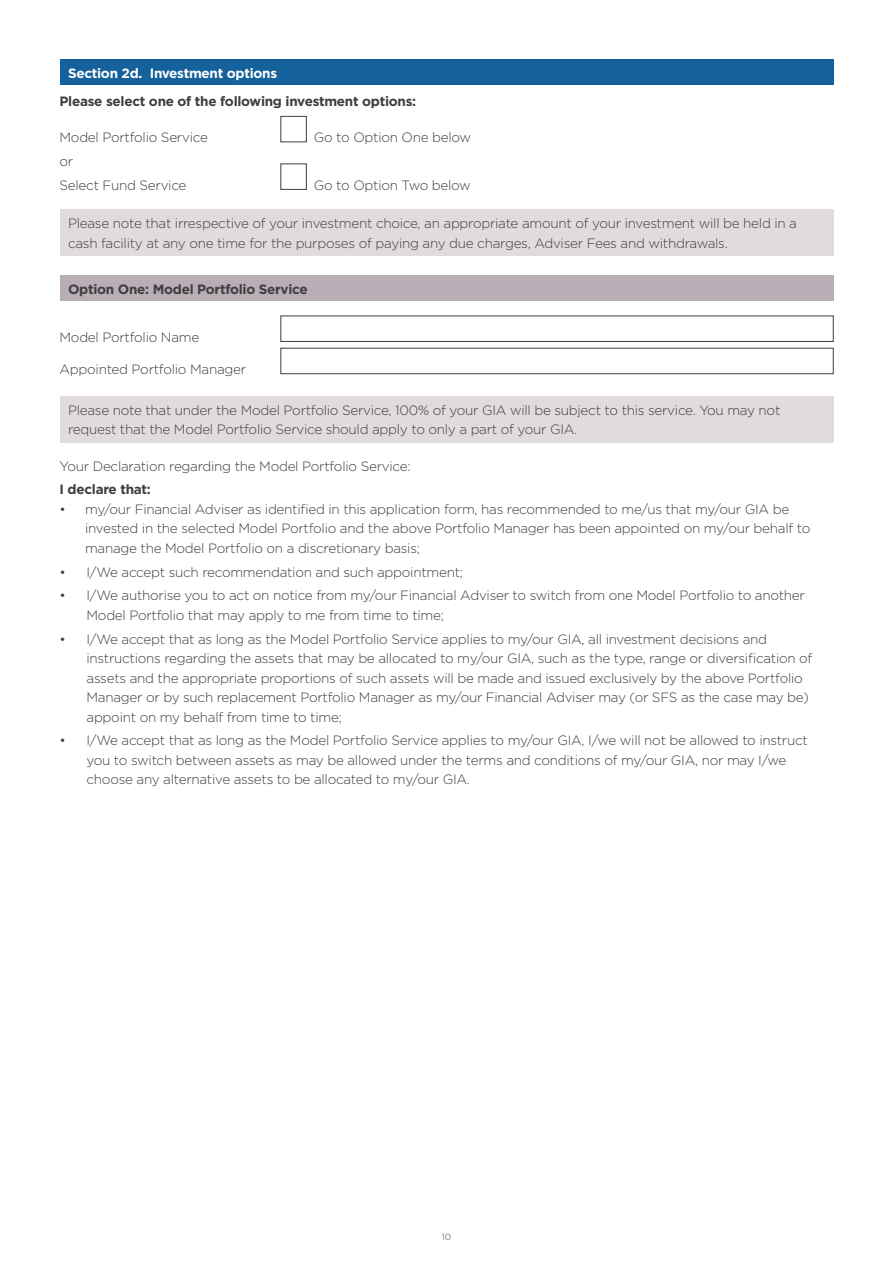
<style>
.page{position:relative;width:893px;height:1263px;background:#fff}
.page>*{position:absolute;margin:0;border:0;box-sizing:border-box;transform-origin:0 0}
.t1{font:300 13.5px/19.5px "Gotham";letter-spacing:-.02em;color:#3e3e3f}
.t2{font:700 13.5px "Gotham";letter-spacing:-.02em;color:#3e3e3f}
.t3{font:700 13.5px "Gotham";letter-spacing:-.02em;color:#fff}
.t4{font:300 9px "Gotham";color:#3e3e3f}
</style>
<div class="page">
<div style="left:60px;top:60px;width:773px;height:25px;background:#15619c"></div>
<div style="left:281px;top:116px;width:26px;height:26px;background:#fff;border:1px solid #3e3e3f"></div>
<div style="left:281px;top:164px;width:26px;height:26px;background:#fff;border:1px solid #3e3e3f"></div>
<div style="left:60px;top:209px;width:773px;height:47px;background:#e1dbdf"></div>
<div style="left:60px;top:275px;width:773px;height:26px;background:#baaeb6"></div>
<div style="left:281px;top:316px;width:552px;height:26px;border:1px solid #3e3e3f"></div>
<div style="left:281px;top:348px;width:552px;height:26px;background:#fff;border:1px solid #3e3e3f"></div>
<div style="left:60px;top:396px;width:773px;height:47px;background:#e1dbdf"></div>
<p class="t3" style="left:68px;top:64px;width:211px">Section 2d. Investment options</p>
<p class="t2" style="left:60px;top:92px;width:358px">Please select one of the following investment options:</p>
<p class="t1" style="left:60px;top:127px;width:150px">Model Portfolio Service</p>
<p class="t1" style="left:314px;top:127px;width:159px">Go to Option One below</p>
<p class="t1" style="left:60px;top:149px;width:128px;line-height:23.7px">or<br>Select Fund Service</p>
<p class="t1" style="left:314px;top:175px;width:159px">Go to Option Two below</p>
<p class="t1" style="left:68px;top:213px;width:730px">Please note that irrespective of your investment choice, an appropriate amount of your investment will be held in a cash facility at any one time for the purposes of paying any due charges, Adviser Fees and withdrawals.</p>
<p class="t2" style="left:68px;top:280px;width:241px">Option One: Model Portfolio Service</p>
<p class="t1" style="left:60px;top:327px;width:141px">Model Portfolio Name</p>
<p class="t1" style="left:60px;top:359px;width:188px">Appointed Portfolio Manager</p>
<p class="t1" style="left:68px;top:400px;width:714px">Please note that under the Model Portfolio Service, 100% of your GIA will be subject to this service. You may not request that the Model Portfolio Service should apply to only a part of your GIA.</p>
<p class="t1" style="left:60px;top:456px;width:353px">Your Declaration regarding the Model Portfolio Service:</p>
<p class="t2" style="left:60px;top:481px;width:93px">I declare that:</p>
<p class="t1" style="left:85px;top:499px;width:727px;text-indent:-26px">• my/our Financial Adviser as identified in this application form, has recommended to me/us that my/our GIA be invested in the selected Model Portfolio and the above Portfolio Manager has been appointed on my/our behalf to manage the Model Portfolio on a discretionary basis;</p>
<p class="t1" style="left:60px;top:562px;width:405px">• I/We accept such recommendation and such appointment;</p>
<p class="t1" style="left:87px;top:585px;width:720px;text-indent:-27px">• I/We authorise you to act on notice from my/our Financial Adviser to switch from one Model Portfolio to another<br>Model Portfolio that may apply to me from time to time;</p>
<p class="t1" style="left:87px;top:629px;width:727px;text-indent:-27px">• I/We accept that as long as the Model Portfolio Service applies to my/our GIA, all investment decisions and instructions regarding the assets that may be allocated to my/our GIA, such as the type, range or diversification of assets and the appropriate proportions of such assets will be made and issued exclusively by the above Portfolio Manager or by such replacement Portfolio Manager as my/our Financial Adviser may (or SFS as the case may be) appoint on my behalf from time to time;</p>
<p class="t1" style="left:87px;top:730px;width:723px;text-indent:-27px">• I/We accept that as long as the Model Portfolio Service applies to my/our GIA, I/we will not be allowed to instruct you to switch between assets as may be allowed under the terms and conditions of my/our GIA, nor may I/we choose any alternative assets to be allocated to my/our GIA.</p>
<p class="t4" style="left:442px;top:1231px;width:11px">10</p>
</div>
